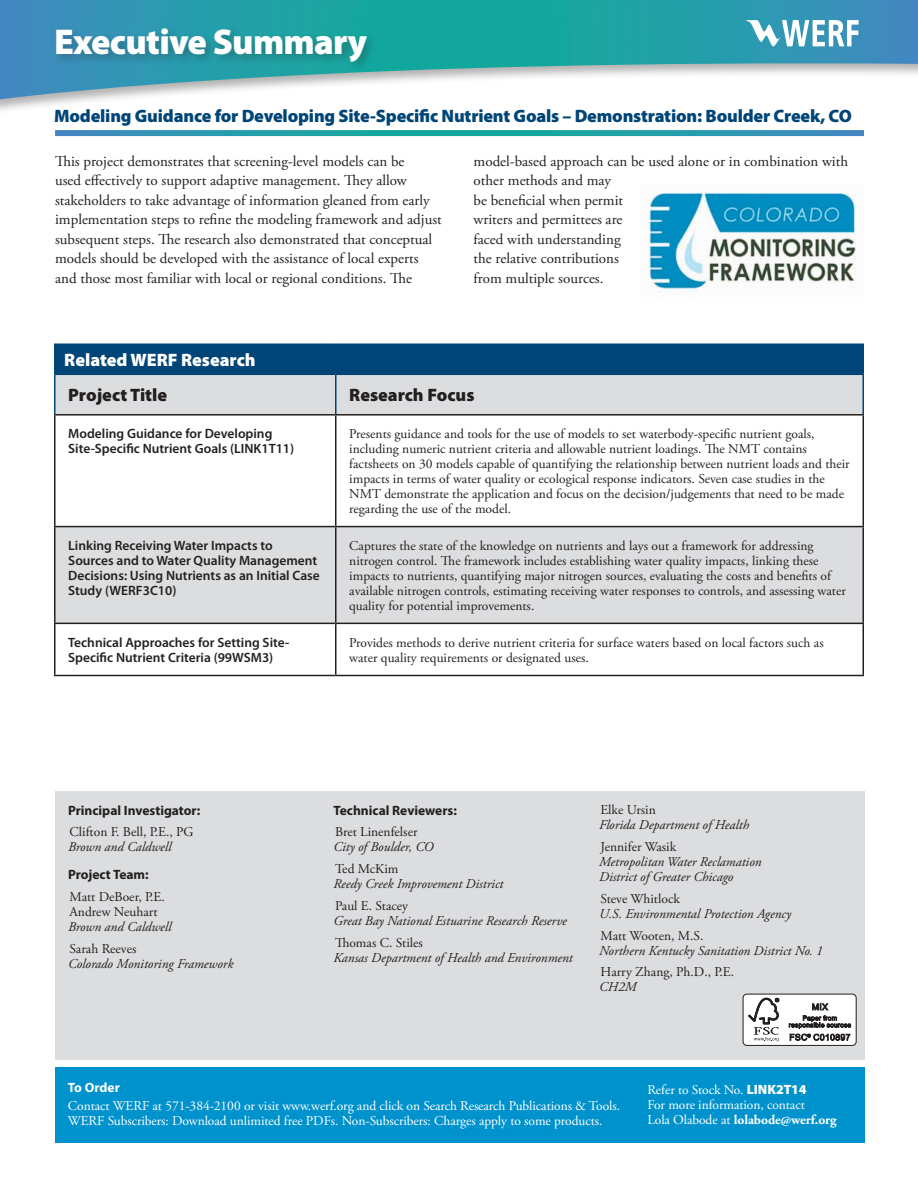
<style>
.page{position:relative;width:918px;height:1188px;background:#fff}
.page>*{position:absolute;margin:0;border:0;box-sizing:border-box;transform-origin:0 0}
.t1{font:900 36px "Myriad Pro";letter-spacing:-.02em;color:#fff}
.t2{font:900 18px "Myriad Pro";letter-spacing:-.01em;color:#004577}
.t3{font:900 18px "Myriad Pro";color:#231f20}
.t4{font:900 18px "Myriad Pro";color:#fff}
.t5{font:15px/19.5px "Adobe Garamond Pro";color:#231f20}
.t6{font:13.5px/15px "Adobe Garamond Pro";color:#231f20}
.t7{font:italic 13.5px/15px "Adobe Garamond Pro";color:#231f20}
.t8{font:13.5px/15px "Adobe Garamond Pro";letter-spacing:-.005em;color:#fff}
.t9{font:600 13.5px/15px "Myriad Pro";color:#231f20}
.t10{font:700 13.5px "Myriad Pro";color:#231f20}
.t11{font:700 13.5px "Myriad Pro";color:#fff}
.s1{font-family:"Myriad Pro";font-weight:900}
.s2{font-weight:700}
</style>
<div class="page">
<div style="left:56px;top:345px;width:806px;height:29px;background:#004577"></div>
<svg style="left:56px;top:375px;width:806px;height:248px;fill:#dcdddf"></svg>
<hr style="left:54px;top:414px;width:282px;height:2px;background:#231f20">
<hr style="left:54px;top:416px;width:2px;height:110px;background:#231f20">
<hr style="left:336px;top:414px;width:528px;height:2px;background:#231f20">
<hr style="left:335px;top:416px;width:2px;height:110px;background:#231f20">
<hr style="left:862px;top:416px;width:2px;height:110px;background:#231f20">
<hr style="left:54px;top:526px;width:282px;height:1px;background:#231f20">
<hr style="left:54px;top:527px;width:2px;height:96px;background:#231f20">
<hr style="left:336px;top:526px;width:528px;height:1px;background:#231f20">
<hr style="left:335px;top:527px;width:2px;height:96px;background:#231f20">
<hr style="left:862px;top:527px;width:2px;height:96px;background:#231f20">
<hr style="left:54px;top:623px;width:282px;height:1px;background:#231f20">
<hr style="left:54px;top:624px;width:2px;height:51px;background:#231f20">
<hr style="left:336px;top:623px;width:528px;height:1px;background:#231f20">
<hr style="left:335px;top:624px;width:2px;height:51px;background:#231f20">
<hr style="left:862px;top:624px;width:2px;height:51px;background:#231f20">
<hr style="left:54px;top:675px;width:282px;height:1px;background:#231f20">
<hr style="left:336px;top:675px;width:528px;height:1px;background:#231f20">
<hr style="left:54px;top:344px;width:282px;height:1px;background:#004577">
<hr style="left:54px;top:345px;width:2px;height:29px;background:#004577">
<hr style="left:336px;top:344px;width:528px;height:1px;background:#004577">
<hr style="left:335px;top:345px;width:2px;height:29px;background:#004577">
<hr style="left:862px;top:345px;width:2px;height:29px;background:#004577">
<hr style="left:54px;top:374px;width:282px;height:1px;background:#004577">
<hr style="left:54px;top:375px;width:2px;height:39px;background:#004577">
<hr style="left:336px;top:374px;width:528px;height:1px;background:#004577">
<hr style="left:335px;top:375px;width:2px;height:39px;background:#004577">
<hr style="left:862px;top:375px;width:2px;height:39px;background:#004577">
<svg style="left:55px;top:130px;width:809px;height:6px;background:#299dac"></svg>
<div style="left:55px;top:791px;width:810px;height:269px;background:#dcdddf"></div>
<div style="left:55px;top:1067px;width:810px;height:76px;background:#0092cc"></div>
<div style="left:743px;top:994px;width:113px;height:51px;background:#fff;border-radius:4px"></div>
<div style="left:743px;top:994px;width:114px;height:52px;border:1px solid #231f20;border-radius:4px"></div>
<svg style="left:748px;top:998px;width:31px;height:43px"></svg>
<svg style="left:789px;top:1003px;width:62px;height:38px"></svg>
<svg style="left:0;top:0;width:918px;height:99px"></svg>
<div style="left:52px;top:25px;width:327px;height:49px;background:#231f20;opacity:.3"></div>
<img style="left:743px;top:18px;width:118px;height:32px">
<img style="left:649px;top:193px;width:207px;height:100px">
<h1 class="t1" style="left:54px;top:18px;width:315px">Executive Summary</h1>
<h2 class="t2" style="left:54px;top:103px;width:799px">Modeling Guidance for Developing Site-Specific Nutrient Goals – Demonstration: Boulder Creek, CO</h2>
<p class="t5" style="left:55px;top:152px;width:388px">This project demonstrates that screening-level models can be<br>used effectively to support adaptive management. They allow stakeholders to take advantage of information gleaned from early implementation steps to refine the modeling framework and adjust subsequent steps. The research also demonstrated that conceptual models should be developed with the assistance of local experts and those most familiar with local or regional conditions. The</p>
<p class="t5" style="left:474px;top:152px;width:376px">model-based approach can be used alone or in combination with other methods and may<br>be beneficial when permit<br>writers and permittees are<br>faced with understanding<br>the relative contributions<br>from multiple sources.</p>
<h2 class="t4" style="left:64px;top:348px;width:193px">Related WERF Research</h2>
<h2 class="t3" style="left:68px;top:383px;width:100px">Project Title</h2>
<h2 class="t3" style="left:349px;top:383px;width:127px">Research Focus</h2>
<p class="t9" style="left:68px;top:426px;width:228px">Modeling Guidance for Developing<br>Site-Specific Nutrient Goals (LINK1T11)</p>
<p class="t6" style="left:349px;top:427px;width:502px">Presents guidance and tools for the use of models to set waterbody-specific nutrient goals, including numeric nutrient criteria and allowable nutrient loadings. The NMT contains factsheets on 30 models capable of quantifying the relationship between nutrient loads and their impacts in terms of water quality or ecological response indicators. Seven case studies in the NMT demonstrate the application and focus on the decision/judgements that need to be made regarding the use of the model.</p>
<p class="t9" style="left:68px;top:538px;width:253px">Linking Receiving Water Impacts to Sources and to Water Quality Management Decisions: Using Nutrients as an Initial Case Study (WERF3C10)</p>
<p class="t6" style="left:349px;top:539px;width:498px">Captures the state of the knowledge on nutrients and lays out a framework for addressing nitrogen control. The framework includes establishing water quality impacts, linking these impacts to nutrients, quantifying major nitrogen sources, evaluating the costs and benefits of available nitrogen controls, estimating receiving water responses to controls, and assessing water quality for potential improvements.</p>
<p class="t9" style="left:68px;top:635px;width:223px">Technical Approaches for Setting Site-<br>Specific Nutrient Criteria (99WSM3)</p>
<p class="t6" style="left:349px;top:635px;width:476px">Provides methods to derive nutrient criteria for surface waters based on local factors such as water quality requirements or designated uses.</p>
<p class="t10" style="left:68px;top:801px;width:134px">Principal Investigator:</p>
<p class="t6" style="left:70px;top:825px;width:126px">Clifton F. Bell, P.E., PG</p>
<p class="t7" style="left:68px;top:840px;width:105px">Brown and Caldwell</p>
<p class="t10" style="left:68px;top:866px;width:82px">Project Team:</p>
<p class="t6" style="left:70px;top:890px;width:97px">Matt DeBoer, P.E.<br>Andrew Neuhart</p>
<p class="t7" style="left:68px;top:920px;width:105px">Brown and Caldwell</p>
<p class="t6" style="left:70px;top:941px;width:68px">Sarah Reeves</p>
<p class="t7" style="left:68px;top:956px;width:167px">Colorado Monitoring Framework</p>
<p class="t10" style="left:334px;top:801px;width:125px">Technical Reviewers:</p>
<p class="t6" style="left:335px;top:825px;width:84px">Bret Linenfelser</p>
<p class="t7" style="left:334px;top:840px;width:102px">City of Boulder, CO</p>
<p class="t6" style="left:335px;top:862px;width:65px">Ted McKim</p>
<p class="t7" style="left:334px;top:877px;width:171px">Reedy Creek Improvement District</p>
<p class="t6" style="left:335px;top:899px;width:75px">Paul E. Stacey</p>
<p class="t7" style="left:334px;top:914px;width:235px">Great Bay National Estuarine Research Reserve</p>
<p class="t6" style="left:335px;top:935px;width:89px">Thomas C. Stiles</p>
<p class="t7" style="left:334px;top:950px;width:241px">Kansas Department of Health and Environment</p>
<p class="t6" style="left:601px;top:803px;width:57px">Elke Ursin</p>
<p class="t7" style="left:599px;top:818px;width:152px">Florida Department of Health</p>
<p class="t6" style="left:601px;top:840px;width:77px">Jennifer Wasik</p>
<p class="t7" style="left:599px;top:855px;width:164px">Metropolitan Water Reclamation<br>District of Greater Chicago</p>
<p class="t6" style="left:601px;top:892px;width:81px">Steve Whitlock</p>
<p class="t7" style="left:599px;top:906px;width:194px">U.S. Environmental Protection Agency</p>
<p class="t6" style="left:601px;top:928px;width:105px">Matt Wooten, M.S.</p>
<p class="t7" style="left:599px;top:943px;width:226px">Northern Kentucky Sanitation District No. 1</p>
<p class="t6" style="left:601px;top:965px;width:135px">Harry Zhang, Ph.D., P.E.</p>
<p class="t7" style="left:599px;top:980px;width:39px">CH2M</p>
<p class="t11" style="left:68px;top:1079px;width:53px">To Order</p>
<p class="t8" style="left:68px;top:1099px;width:554px">Contact WERF at 571-384-2100 or visit www.werf.org and click on Search Research Publications &amp; Tools.<br>WERF Subscribers: Download unlimited free PDFs. Non-Subscribers: Charges apply to some products.</p>
<p class="t8" style="left:647px;top:1083px;width:191px">Refer to Stock No. <span class="s1">LINK2T14<br></span>For more information, contact<br>Lola Olabode at <span class="s2">lolabode@werf.org</span></p>
</div>
